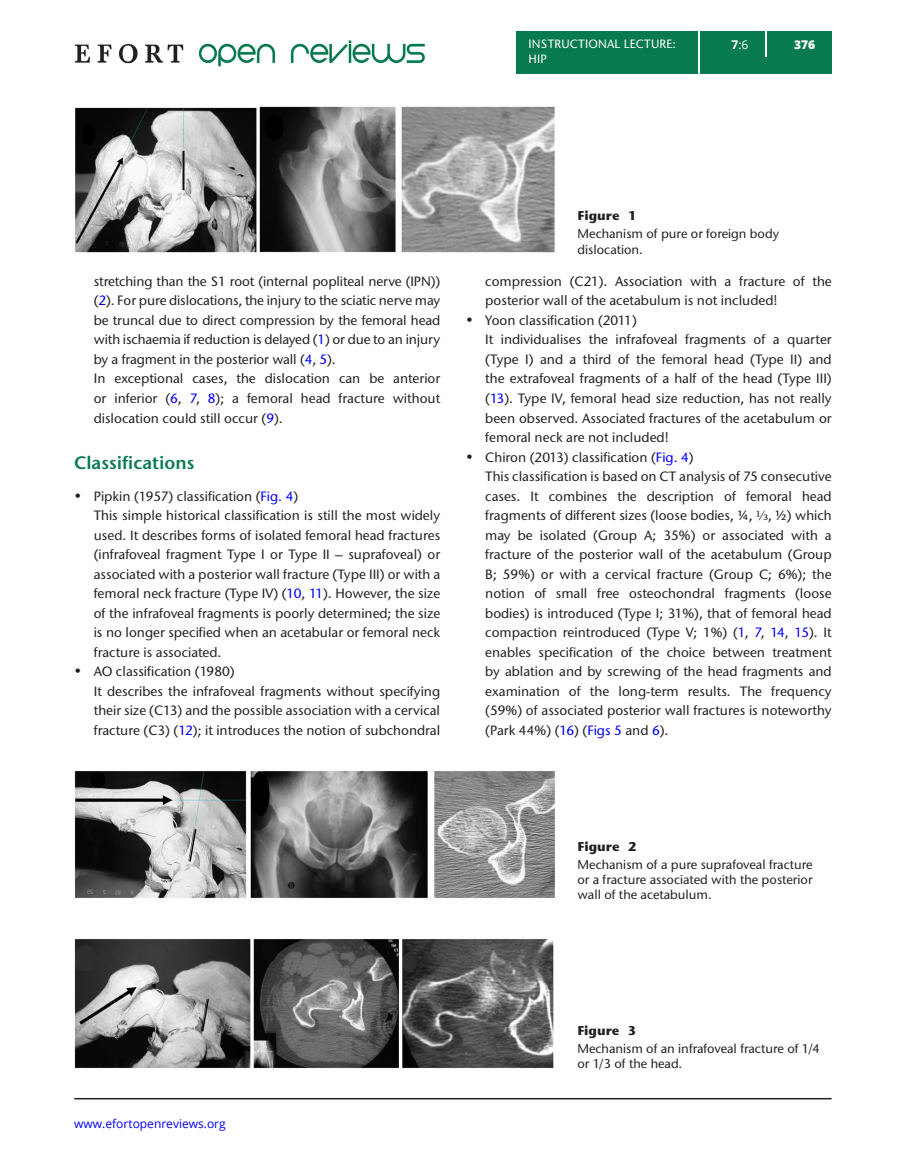
<style>
.page{position:relative;width:906px;height:1170px;background:#fff}
.page>*{position:absolute;margin:0;border:0;box-sizing:border-box;transform-origin:0 0}
.t1{font:600 18px "Stone Sans ITC Std";color:#077a4e}
.LI_Para{font:500 13.5px/19.5px "Stone Sans ITC Std";color:#231f20;text-align:justify}
.BLM{font:500 13.5px "Stone Sans ITC Std";color:#231f20}
.FC{font:500 12.75px/15px "Stone Sans ITC Std";color:#231f20}
.FC-2{font:700 12.75px "Stone Sans ITC Std";color:#231f20}
.t2{font:12px "Open Sans";color:#00f}
.t3{font:500 12px "Stone Sans ITC Std";letter-spacing:.015em;color:#fff}
.t4{font:12px "Open Sans";color:#fff}
.t5{font:800 12px "Open Sans";color:#fff}
.s1{font-weight:700}
.s2{color:#00f}
.s3{font-size:15px}
.s4{font-family:"STIX Two Text";font-weight:400}
</style>
<div class="page">
<hr style="left:74px;top:1097px;width:757px;height:2px;background:#231f20">
<img style="left:74px;top:40px;width:351px;height:26px">
<div style="left:516px;top:31px;width:315px;height:43px;background:#077a4e"></div>
<hr style="left:698px;top:31px;width:2px;height:43px;background:#fff">
<svg style="left:765px;top:31px;width:1px;height:26px"></svg>
<img style="left:75px;top:106px;width:480px;height:147px">
<img style="left:74px;top:771px;width:481px;height:127px">
<img style="left:74px;top:939px;width:480px;height:129px">
<p class="t3" style="left:528px;top:37px;width:149px">INSTRUCTIONAL LECTURE:</p>
<p class="t4" style="left:731px;top:36px;width:18px"><span class="s1">7</span>:6</p>
<p class="t3" style="left:528px;top:51px;width:20px">HIP</p>
<p class="t5" style="left:794px;top:35px;width:23px">376</p>
<p class="LI_Para" style="left:94px;top:271px;width:348px">stretching than the S1 root (internal popliteal nerve (IPN)) (<span class="s2">2</span>). For pure dislocations, the injury to the sciatic nerve may be truncal due to direct compression by the femoral head with ischaemia if reduction is delayed (<span class="s2">1</span>) or due to an injury by a fragment in the posterior wall (<span class="s2">4</span>, <span class="s2">5</span>).</p>
<p class="LI_Para" style="left:94px;top:369px;width:348px">In exceptional cases, the dislocation can be anterior or inferior (<span class="s2">6</span>, <span class="s2">7</span>, <span class="s2">8</span>); a femoral head fracture without dislocation could still occur (<span class="s2">9</span>).</p>
<h1 class="t1" style="left:74px;top:451px;width:122px">Classifications</h1>
<p class="LI_Para" style="left:74px;top:486px;width:225px"><span class="s3">•</span> Pipkin (1957) classification (<span class="s2">Fig. 4</span>)</p>
<p class="LI_Para" style="left:94px;top:505px;width:348px">This simple historical classification is still the most widely used. It describes forms of isolated femoral head fractures (infrafoveal fragment Type I or Type II – suprafoveal) or associated with a posterior wall fracture (Type III) or with a femoral neck fracture (Type IV) (<span class="s2">10</span>, <span class="s2">11</span>). However, the size of the infrafoveal fragments is poorly determined; the size is no longer specified when an acetabular or femoral neck fracture is associated.</p>
<p class="BLM" style="left:74px;top:663px;width:162px"><span class="s3">•</span> AO classification (1980)</p>
<p class="LI_Para" style="left:94px;top:681px;width:348px">It describes the infrafoveal fragments without specifying their size (C13) and the possible association with a cervical fracture (C3) (<span class="s2">12</span>); it introduces the notion of subchondral</p>
<p class="FC-2" style="left:577px;top:208px;width:61px">Figure 1</p>
<p class="FC" style="left:577px;top:226px;width:203px">Mechanism of pure or foreign body dislocation.</p>
<p class="LI_Para" style="left:485px;top:271px;width:348px">compression (C21). Association with a fracture of the posterior wall of the acetabulum is not included!</p>
<p class="BLM" style="left:466px;top:312px;width:173px"><span class="s3">•</span> Yoon classification (2011)</p>
<p class="LI_Para" style="left:485px;top:330px;width:348px">It individualises the infrafoveal fragments of a quarter (Type I) and a third of the femoral head (Type II) and the extrafoveal fragments of a half of the head (Type III) (<span class="s2">13</span>). Type IV, femoral head size reduction, has not really been observed. Associated fractures of the acetabulum or femoral neck are not included!</p>
<p class="LI_Para" style="left:466px;top:447px;width:229px"><span class="s3">•</span> Chiron (2013) classification (<span class="s2">Fig. 4</span>)</p>
<p class="LI_Para" style="left:485px;top:466px;width:348px">This classification is based on CT analysis of 75 consecutive cases. It combines the description of femoral head fragments of different sizes (loose bodies, ¼, <span class="s4">⅓</span>, ½) which may be isolated (Group A; 35%) or associated with a fracture of the posterior wall of the acetabulum (Group B; 59%) or with a cervical fracture (Group C; 6%); the notion of small free osteochondral fragments (loose bodies) is introduced (Type I; 31%), that of femoral head compaction reintroduced (Type V; 1%) (<span class="s2">1</span>, <span class="s2">7</span>, <span class="s2">14</span>, <span class="s2">15</span>). It enables specification of the choice between treatment by ablation and by screwing of the head fragments and examination of the long-term results. The frequency (59%) of associated posterior wall fractures is noteworthy (Park 44%) (<span class="s2">16</span>) (<span class="s2">Figs 5</span> and <span class="s2">6</span>).</p>
<p class="FC-2" style="left:577px;top:837px;width:61px">Figure 2</p>
<p class="FC" style="left:577px;top:856px;width:237px;text-align:justify">Mechanism of a pure suprafoveal fracture or a fracture associated with the posterior wall of the acetabulum.</p>
<p class="t2" style="left:74px;top:1115px;width:153px">www.efortopenreviews.org</p>
<p class="FC-2" style="left:577px;top:1022px;width:61px">Figure 3</p>
<p class="FC" style="left:577px;top:1041px;width:244px">Mechanism of an infrafoveal fracture of 1/4 or 1/3 of the head.</p>
</div>
